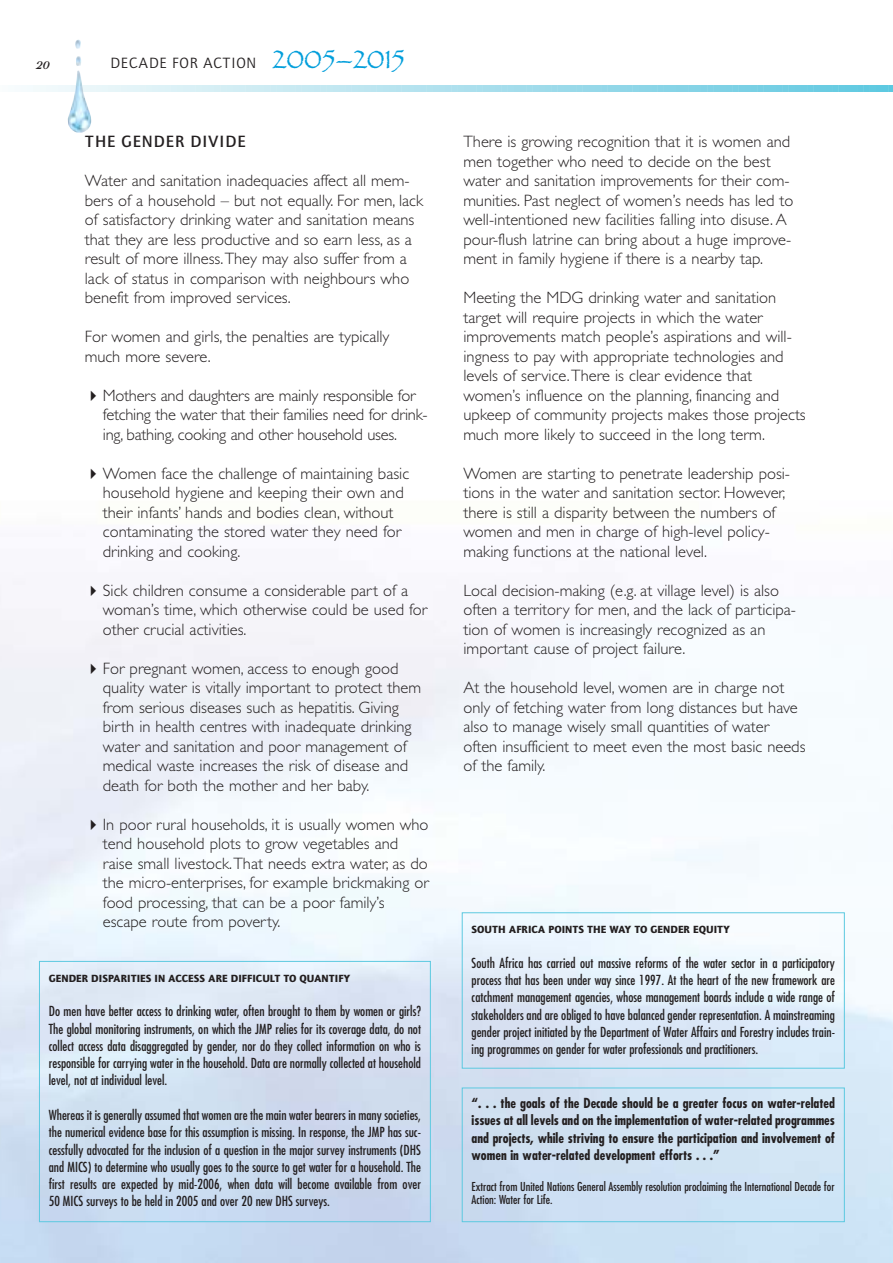
<style>
.page{position:relative;width:893px;height:1263px;background:#fff}
.page>*{position:absolute;margin:0;border:0;box-sizing:border-box;transform-origin:0 0}
.t1{font:18px "Coronet Bold V";color:#231f20}
.t2{font:300 16.5px/19.5px "Gill Sans";color:#231f20}
.t3{font:500 16.5px "AT Quay Sans";letter-spacing:.055em;color:#231f20}
.t4{font:15px "AT Quay Sans";letter-spacing:.055em;color:#231f20}
.t5{font:condensed 13.5px/17.2px "Futura";color:#231f20;text-align:justify}
.t6{font:700 condensed 13.5px/17.2px "Futura";color:#231f20;text-align:justify}
.t7{font:condensed 12px/13.5px "Futura";color:#231f20}
.t8{font:900 10.5px "AT Quay Sans";color:#231f20}
.s1{font-family:"Papyrus";font-size:27px;color:#009edb}
</style>
<div class="page">
<img style="left:0;top:85px;width:892px;height:1178px">
<svg style="left:885px;top:85px;width:7px;height:7px"></svg>
<svg style="left:860px;top:85px;width:19px;height:7px"></svg>
<svg style="left:835px;top:85px;width:19px;height:7px"></svg>
<svg style="left:810px;top:85px;width:19px;height:7px"></svg>
<svg style="left:785px;top:85px;width:19px;height:7px"></svg>
<svg style="left:760px;top:85px;width:19px;height:7px"></svg>
<svg style="left:729px;top:85px;width:25px;height:7px"></svg>
<svg style="left:704px;top:85px;width:19px;height:7px"></svg>
<svg style="left:679px;top:85px;width:19px;height:7px"></svg>
<svg style="left:654px;top:85px;width:19px;height:7px"></svg>
<svg style="left:629px;top:85px;width:19px;height:7px"></svg>
<svg style="left:604px;top:85px;width:19px;height:7px"></svg>
<svg style="left:573px;top:85px;width:25px;height:7px"></svg>
<svg style="left:548px;top:85px;width:19px;height:7px"></svg>
<svg style="left:523px;top:85px;width:19px;height:7px"></svg>
<svg style="left:498px;top:85px;width:19px;height:7px"></svg>
<svg style="left:473px;top:85px;width:19px;height:7px"></svg>
<svg style="left:442px;top:85px;width:25px;height:7px"></svg>
<svg style="left:417px;top:85px;width:19px;height:7px"></svg>
<svg style="left:392px;top:85px;width:19px;height:7px"></svg>
<svg style="left:367px;top:85px;width:19px;height:7px"></svg>
<svg style="left:342px;top:85px;width:19px;height:7px"></svg>
<svg style="left:317px;top:85px;width:19px;height:7px"></svg>
<svg style="left:286px;top:85px;width:25px;height:7px"></svg>
<svg style="left:261px;top:85px;width:19px;height:7px"></svg>
<svg style="left:236px;top:85px;width:19px;height:7px"></svg>
<svg style="left:211px;top:85px;width:19px;height:7px"></svg>
<svg style="left:186px;top:85px;width:19px;height:7px"></svg>
<svg style="left:155px;top:85px;width:25px;height:7px"></svg>
<svg style="left:130px;top:85px;width:19px;height:7px"></svg>
<svg style="left:105px;top:85px;width:19px;height:7px"></svg>
<svg style="left:91px;top:85px;width:8px;height:7px"></svg>
<svg style="left:55px;top:85px;width:13px;height:7px"></svg>
<svg style="left:30px;top:85px;width:19px;height:7px"></svg>
<svg style="left:0;top:85px;width:24px;height:7px"></svg>
<img style="left:68px;top:39px;width:23px;height:94px">
<div style="left:462px;top:912px;width:382px;height:157px;border:1px solid #5cc9e0"></div>
<div style="left:462px;top:1088px;width:382px;height:134px;border:1px solid #5cc9e0"></div>
<div style="left:39px;top:961px;width:392px;height:261px;border:1px solid #5cc9e0"></div>
<svg style="left:91px;top:390px;width:5px;height:11px"></svg>
<svg style="left:91px;top:468px;width:5px;height:11px"></svg>
<svg style="left:91px;top:585px;width:5px;height:11px"></svg>
<svg style="left:91px;top:663px;width:5px;height:11px"></svg>
<svg style="left:91px;top:819px;width:5px;height:11px"></svg>
<p class="t1" style="left:35px;top:57px;width:15px">20</p>
<p class="t4" style="left:110px;top:57px;width:296px">DECADE FOR ACTION <span class="s1">2005–2015</span></p>
<p class="t3" style="left:85px;top:135px;width:162px">THE GENDER DIVIDE</p>
<p class="t2" style="left:85px;top:173px;width:340px">Water and sanitation inadequacies affect all mem&shy;bers of a household – but not equally. For men, lack of satisfactory drinking water and sanitation means that they are less productive and so earn less, as a result of more illness.They may also suffer from a lack of status in comparison with neighbours who benefit from improved services.</p>
<p class="t2" style="left:85px;top:329px;width:306px">For women and girls, the penalties are typically much more severe.</p>
<p class="t2" style="left:103px;top:387px;width:326px">Mothers and daughters are mainly responsible for fetching the water that their families need for drink&shy;ing, bathing, cooking and other household uses.</p>
<p class="t2" style="left:103px;top:465px;width:308px">Women face the challenge of maintaining basic household hygiene and keeping their own and their infants’ hands and bodies clean, without contaminating the stored water they need for drinking and cooking.</p>
<p class="t2" style="left:103px;top:582px;width:326px">Sick children consume a considerable part of a woman’s time, which otherwise could be used for other crucial activities.</p>
<p class="t2" style="left:103px;top:660px;width:320px">For pregnant women, access to enough good quality water is vitally important to protect them from serious diseases such as hepatitis. Giving birth in health centres with inadequate drinking water and sanitation and poor management of medical waste increases the risk of disease and death for both the mother and her baby.</p>
<p class="t2" style="left:103px;top:816px;width:327px">In poor rural households, it is usually women who tend household plots to grow vegetables and raise small livestock.That needs extra water, as do the micro-enterprises, for example brickmaking or food processing, that can be a poor family’s escape route from poverty.</p>
<p class="t8" style="left:49px;top:974px;width:303px">GENDER DISPARITIES IN ACCESS ARE DIFFICULT TO QUANTIFY</p>
<p class="t5" style="left:49px;top:1004px;width:373px">Do men have better access to drinking water, often brought to them by women or girls?<br>The global monitoring instruments, on which the JMP relies for its coverage data, do not collect access data disaggregated by gender, nor do they collect information on who is responsible for carrying water in the household. Data are normally collected at household level, not at individual level.</p>
<p class="t5" style="left:49px;top:1107px;width:373px">Whereas it is generally assumed that women are the main water bearers in many societies, the numerical evidence base for this assumption is missing. In response, the JMP has suc&shy;cessfully advocated for the inclusion of a question in the major survey instruments (DHS and MICS) to determine who usually goes to the source to get water for a household. The first results are expected by mid-2006, when data will become available from over 50 MICS surveys to be held in 2005 and over 20 new DHS surveys.</p>
<p class="t2" style="left:463px;top:134px;width:331px">There is growing recognition that it is women and men together who need to decide on the best water and sanitation improvements for their com&shy;munities. Past neglect of women’s needs has led to well-intentioned new facilities falling into disuse. A pour-flush latrine can bring about a huge improve&shy;ment in family hygiene if there is a nearby tap.</p>
<p class="t2" style="left:463px;top:290px;width:344px">Meeting the MDG drinking water and sanitation target will require projects in which the water improvements match people’s aspirations and will&shy;ingness to pay with appropriate technologies and levels of service.There is clear evidence that women’s influence on the planning, financing and upkeep of community projects makes those projects much more likely to succeed in the long term.</p>
<p class="t2" style="left:463px;top:465px;width:328px">Women are starting to penetrate leadership posi&shy;tions in the water and sanitation sector. However, there is still a disparity between the numbers of women and men in charge of high-level policy&shy;making functions at the national level.</p>
<p class="t2" style="left:463px;top:582px;width:334px">Local decision-making (e.g. at village level) is also often a territory for men, and the lack of participa&shy;tion of women is increasingly recognized as an important cause of project failure.</p>
<p class="t2" style="left:463px;top:680px;width:343px">At the household level, women are in charge not only of fetching water from long distances but have also to manage wisely small quantities of water often insufficient to meet even the most basic needs of the family.</p>
<p class="t8" style="left:471px;top:926px;width:260px">SOUTH AFRICA POINTS THE WAY TO GENDER EQUITY</p>
<p class="t5" style="left:471px;top:955px;width:365px">South Africa has carried out massive reforms of the water sector in a participatory process that has been under way since 1997. At the heart of the new framework are catchment management agencies, whose management boards include a wide range of stakeholders and are obliged to have balanced gender representation. A mainstreaming gender project initiated by the Department of Water Affairs and Forestry includes train&shy;ing programmes on gender for water professionals and practitioners.</p>
<p class="t6" style="left:471px;top:1096px;width:365px">“. . . the goals of the Decade should be a greater focus on water-related issues at all levels and on the implementation of water-related programmes and projects, while striving to ensure the participation and involvement of women in water-related development efforts . . .”</p>
<p class="t7" style="left:471px;top:1181px;width:364px">Extract from United Nations General Assembly resolution proclaiming the International Decade for<br>Action: Water for Life.</p>
</div>
